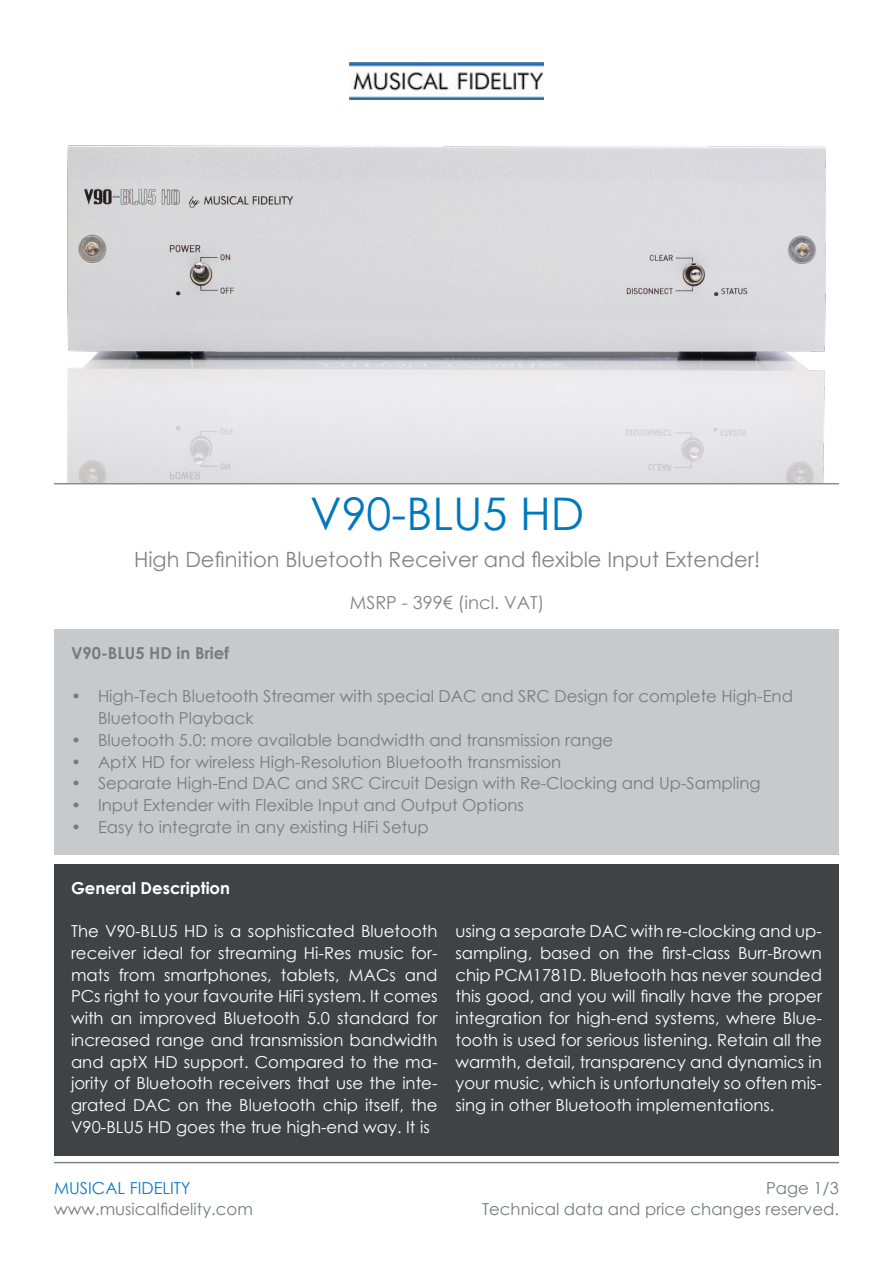
<style>
.page{position:relative;width:893px;height:1263px;background:#fff}
.page>*{position:absolute;margin:0;border:0;box-sizing:border-box;transform-origin:0 0}
.t1{font:45px "Century Gothic";color:#0078be}
.t2{font:21px "Century Gothic";color:#818386}
.t3{font:18px "Century Gothic";color:#818386}
.t4{font:16.5px/21.8px "Century Gothic";color:#fff;text-align:justify}
.t5{font:16.5px/21px "Century Gothic";color:#767c81;text-align:right}
.t6{font:700 16.5px "Century Gothic";color:#fff}
.t7{font:700 16.5px "Century Gothic";color:#767c81}
.t8{font:16.5px "Century Gothic";color:#107bc1}
</style>
<div class="page">
<hr style="left:54px;top:1162px;width:785px;height:1px;background:#818386">
<img style="left:350px;top:63px;width:193px;height:37px">
<hr style="left:54px;top:483px;width:785px;height:1px;background:#8c8b8d">
<div style="left:54px;top:864px;width:785px;height:291px;background:#404345"></div>
<img style="left:67px;top:145px;width:759px;height:338px">
<div style="left:54px;top:629px;width:785px;height:226px;background:#c7cacc"></div>
<h1 class="t1" style="left:310px;top:497px;width:276px">V90-BLU5 HD</h1>
<p class="t2" style="left:134px;top:544px;width:628px">High Definition Bluetooth Receiver and flexible Input Extender!</p>
<p class="t3" style="left:350px;top:590px;width:196px">MSRP - 399€ (incl. VAT)</p>
<p class="t7" style="left:71px;top:646px;width:160px">V90-BLU5 HD in Brief</p>
<p class="t5" style="left:98px;top:687px;width:696px;line-height:21.8px;text-align:left;text-indent:-27px">• High-Tech Bluetooth Streamer with special DAC and SRC Design for complete High-End<br>Bluetooth Playback</p>
<p class="t5" style="left:71px;top:731px;width:544px">• Bluetooth 5.0: more available bandwidth and transmission range</p>
<p class="t5" style="left:71px;top:752px;width:492px">• AptX HD for wireless High-Resolution Bluetooth transmission</p>
<p class="t5" style="left:71px;top:774px;width:691px">• Separate High-End DAC and SRC Circuit Design with Re-Clocking and Up-Sampling</p>
<p class="t5" style="left:71px;top:796px;width:454px">• Input Extender with Flexible Input and Output Options</p>
<p class="t5" style="left:71px;top:818px;width:359px">• Easy to integrate in any existing HiFi Setup</p>
<p class="t6" style="left:71px;top:881px;width:161px">General Description</p>
<p class="t4" style="left:71px;top:920px;width:368px">The V90-BLU5 HD is a sophisticated Bluetooth receiver ideal for streaming Hi-Res music for&shy;mats from smartphones, tablets, MACs and PCs right to your favourite HiFi system. It comes with an improved Bluetooth 5.0 standard for increased range and transmission bandwidth and aptX HD support. Compared to the ma&shy;jority of Bluetooth receivers that use the inte&shy;grated DAC on the Bluetooth chip itself, the V90-BLU5 HD goes the true high-end way. It is</p>
<p class="t4" style="left:455px;top:920px;width:368px">using a separate DAC with re-clocking and up&shy;sampling, based on the first-class Burr-Brown chip PCM1781D. Bluetooth has never sounded this good, and you will finally have the proper integration for high-end systems, where Blue&shy;tooth is used for serious listening. Retain all the warmth, detail, transparency and dynamics in your music, which is unfortunately so often mis&shy;sing in other Bluetooth implementations.</p>
<p class="t8" style="left:54px;top:1178px;width:138px">MUSICAL FIDELITY</p>
<p class="t5" style="left:54px;top:1198px;width:200px">www.musicalfidelity.com</p>
<p class="t5" style="left:482px;top:1179px;width:358px">Page 1/3<br>Technical data and price changes reserved.</p>
</div>
